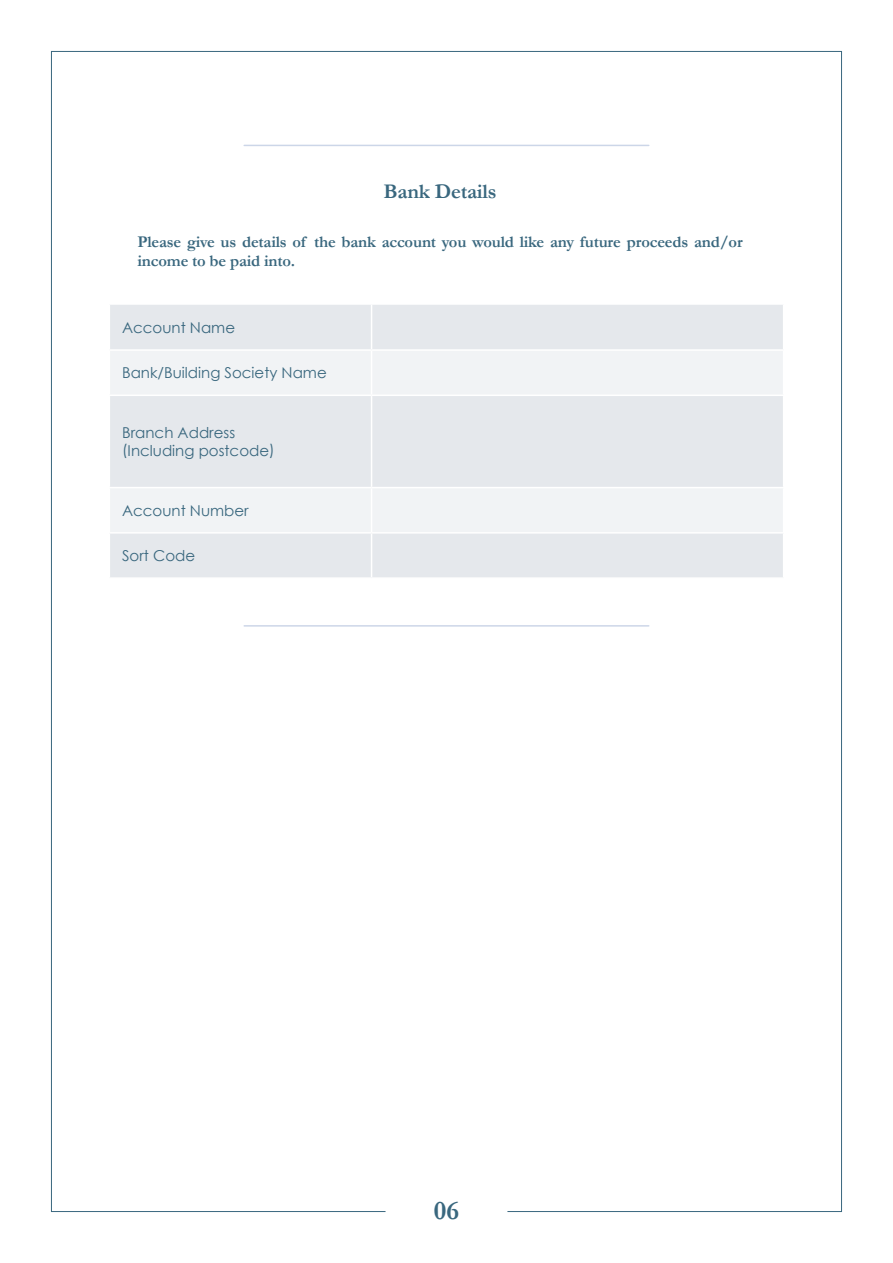
<style>
.page{position:relative;width:893px;height:1263px;background:#fff}
.page>*{position:absolute;margin:0;border:0;box-sizing:border-box;transform-origin:0 0}
.t1{font:700 27px "Garamond";color:#39677e}
.Paragraph_Bold{font:700 21px "Garamond";letter-spacing:-.01em;color:#39677e}
.Paragraph_Bold-2{font:700 16.5px/19.8px "Garamond";letter-spacing:-.01em;color:#39677e}
.Paragraph{font:15px "Century Gothic";color:#39677e}
</style>
<div class="page">
<div style="left:51px;top:51px;width:791px;height:1161px;background:#fff;border:1px solid #39677e"></div>
<div style="left:386px;top:1170px;width:121px;height:63px;background:#fff"></div>
<hr style="left:244px;top:625px;width:405px;height:2px;background:#ccd6e8">
<div style="left:110px;top:305px;width:673px;height:272px;background:#e5e8ec"></div>
<svg style="left:110px;top:351px;width:673px;height:181px;fill:#e7eaed"></svg>
<hr style="left:371px;top:305px;width:1px;height:44px;background:#fff">
<hr style="left:371px;top:351px;width:1px;height:44px;background:#fff">
<hr style="left:371px;top:396px;width:1px;height:91px;background:#fff">
<hr style="left:371px;top:488px;width:1px;height:44px;background:#fff">
<hr style="left:109px;top:532px;width:263px;height:2px;background:#fff">
<hr style="left:372px;top:532px;width:412px;height:2px;background:#fff">
<hr style="left:371px;top:534px;width:1px;height:43px;background:#fff">
<hr style="left:109px;top:349px;width:263px;height:2px;background:#fff">
<hr style="left:372px;top:349px;width:412px;height:2px;background:#fff">
<hr style="left:109px;top:395px;width:263px;height:1px;background:#fff">
<hr style="left:372px;top:395px;width:412px;height:1px;background:#fff">
<hr style="left:109px;top:487px;width:263px;height:1px;background:#fff">
<hr style="left:372px;top:487px;width:412px;height:1px;background:#fff">
<hr style="left:244px;top:145px;width:405px;height:1px;background:#ccd6e8">
<p class="Paragraph_Bold" style="left:384px;top:177px;width:114px">Bank Details</p>
<p class="Paragraph_Bold-2" style="left:137px;top:231px;width:607px">Please give us details of the bank account you would like any future proceeds and/or income to be paid into.</p>
<p class="Paragraph" style="left:122px;top:317px;width:115px">Account Name</p>
<p class="Paragraph" style="left:122px;top:362px;width:206px">Bank/Building Society Name</p>
<p class="Paragraph" style="left:122px;top:422px;width:115px">Branch Address</p>
<p class="Paragraph" style="left:122px;top:440px;width:154px">(Including postcode)</p>
<p class="Paragraph" style="left:122px;top:500px;width:128px">Account Number</p>
<p class="Paragraph" style="left:122px;top:545px;width:75px">Sort Code</p>
<h1 class="t1" style="left:434px;top:1192px;width:27px">06</h1>
</div>
